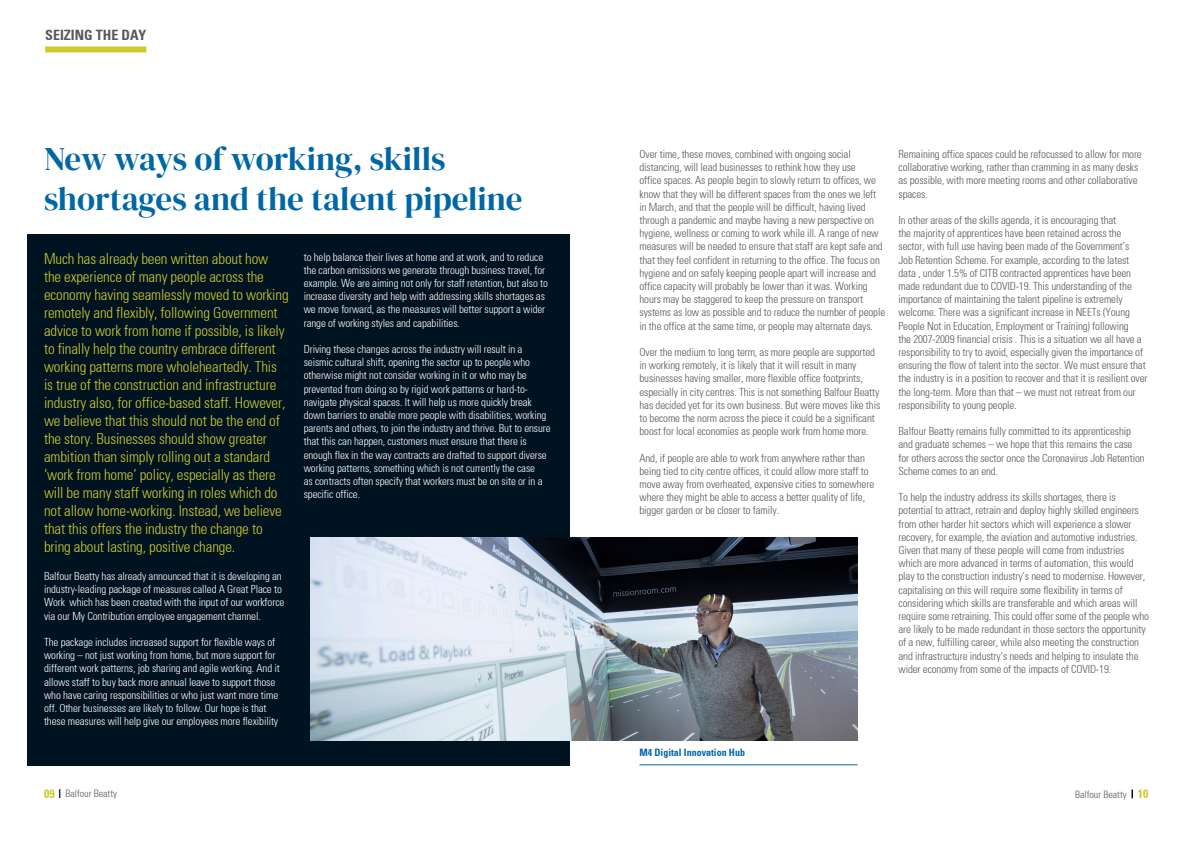
<style>
.page{position:relative;width:1191px;height:842px;background:#fff}
.page>*{position:absolute;margin:0;border:0;box-sizing:border-box;transform-origin:0 0}
.t1{font:33px/39.6px "DM Serif Display";color:#0067a5}
.Body_text{font:300 condensed 15px/18px "Univers";letter-spacing:-.01em;color:#cfc92e}
.t2{font:700 condensed 14px "Univers";color:#57585a}
.t3{font:700 condensed 12px "Univers";color:#cfc92e}
.Body_text-2{font:300 condensed 11px/13.2px "Univers";letter-spacing:-.01em;color:#57585a}
.Body_text-3{font:300 condensed 11px/13.2px "Univers";letter-spacing:-.01em;color:#fff}
.t4{font:300 condensed 10px "Univers";color:#57585a}
.t5{font:700 condensed 10px "Univers";color:#0067a5}
</style>
<div class="page">
<div style="left:27px;top:234px;width:543px;height:531px;background:#001321"></div>
<hr style="left:639px;top:764px;width:218px;height:1px;background:#0067a5">
<img style="left:310px;top:537px;width:547px;height:203px">
<div style="left:45px;top:46px;width:101px;height:6px;background:#cfc92e"></div>
<svg style="left:1131px;top:789px;width:2px;height:9px"></svg>
<p class="t2" style="left:45px;top:26px;width:103px">SEIZING THE DAY</p>
<p class="t1" style="left:44px;top:139px;width:480px">New ways of working, skills shortages and the talent pipeline</p>
<p class="Body_text" style="left:44px;top:250px;width:246px">Much has already been written about how the experience of many people across the economy having seamlessly moved to working remotely and flexibly, following Government advice to work from home if possible, is likely to finally help the country embrace different working patterns more wholeheartedly. This is true of the construction and infrastructure industry also, for office-based staff. However, we believe that this should not be the end of the story. Businesses should show greater ambition than simply rolling out a standard ‘work from home’ policy, especially as there will be many staff working in roles which do not allow home-working. Instead, we believe that this offers the industry the change to bring about lasting, positive change.</p>
<p class="Body_text-3" style="left:44px;top:569px;width:242px">Balfour Beatty has already announced that it is developing an industry-leading package of measures called A Great Place to Work which has been created with the input of our workforce via our My Contribution employee engagement channel.</p>
<p class="Body_text-3" style="left:44px;top:635px;width:237px">The package includes increased support for flexible ways of working – not just working from home, but more support for different work patterns, job sharing and agile working. And it allows staff to buy back more annual leave to support those who have caring responsibilities or who just want more time off. Other businesses are likely to follow. Our hope is that these measures will help give our employees more flexibility</p>
<p class="Body_text-3" style="left:304px;top:250px;width:246px">to help balance their lives at home and at work, and to reduce the carbon emissions we generate through business travel, for example. We are aiming not only for staff retention, but also to increase diversity and help with addressing skills shortages as we move forward, as the measures will better support a wider range of working styles and capabilities.</p>
<p class="Body_text-3" style="left:304px;top:342px;width:248px">Driving these changes across the industry will result in a seismic cultural shift, opening the sector up to people who otherwise might not consider working in it or who may be prevented from doing so by rigid work patterns or hard-to&shy;navigate physical spaces. It will help us more quickly break down barriers to enable more people with disabilities, working parents and others, to join the industry and thrive. But to ensure that this can happen, customers must ensure that there is enough flex in the way contracts are drafted to support diverse working patterns, something which is not currently the case<br>as contracts often specify that workers must be on site or in a specific office.</p>
<p class="Body_text-2" style="left:639px;top:148px;width:247px">Over time, these moves, combined with ongoing social distancing, will lead businesses to rethink how they use<br>office spaces. As people begin to slowly return to offices, we know that they will be different spaces from the ones we left in March, and that the people will be difficult, having lived through a pandemic and maybe having a new perspective on hygiene, wellness or coming to work while ill. A range of new measures will be needed to ensure that staff are kept safe and that they feel confident in returning to the office. The focus on hygiene and on safely keeping people apart will increase and office capacity will probably be lower than it was. Working hours may be staggered to keep the pressure on transport systems as low as possible and to reduce the number of people in the office at the same time, or people may alternate days.</p>
<p class="Body_text-2" style="left:639px;top:346px;width:242px">Over the medium to long term, as more people are supported in working remotely, it is likely that it will result in many businesses having smaller, more flexible office footprints, especially in city centres. This is not something Balfour Beatty has decided yet for its own business. But were moves like this to become the norm across the piece it could be a significant boost for local economies as people work from home more.</p>
<p class="Body_text-2" style="left:639px;top:451px;width:236px">And, if people are able to work from anywhere rather than being tied to city centre offices, it could allow more staff to move away from overheated, expensive cities to somewhere where they might be able to access a better quality of life, bigger garden or be closer to family.</p>
<p class="Body_text-2" style="left:898px;top:148px;width:245px">Remaining office spaces could be refocussed to allow for more collaborative working, rather than cramming in as many desks as possible, with more meeting rooms and other collaborative spaces.</p>
<p class="Body_text-2" style="left:898px;top:214px;width:250px">In other areas of the skills agenda, it is encouraging that<br>the majority of apprentices have been retained across the sector, with full use having been made of the Government’s<br>Job Retention Scheme. For example, according to the latest data , under 1.5% of CITB contracted apprentices have been made redundant due to COVID-19. This understanding of the importance of maintaining the talent pipeline is extremely welcome. There was a significant increase in NEETs (Young People Not in Education, Employment or Training) following<br>the 2007-2009 financial crisis . This is a situation we all have a responsibility to try to avoid, especially given the importance of ensuring the flow of talent into the sector. We must ensure that the industry is in a position to recover and that it is resilient over the long-term. More than that – we must not retreat from our responsibility to young people.</p>
<p class="Body_text-2" style="left:898px;top:425px;width:248px">Balfour Beatty remains fully committed to its apprenticeship and graduate schemes – we hope that this remains the case for others across the sector once the Coronavirus Job Retention Scheme comes to an end.</p>
<p class="Body_text-2" style="left:898px;top:491px;width:252px">To help the industry address its skills shortages, there is potential to attract, retrain and deploy highly skilled engineers from other harder hit sectors which will experience a slower recovery, for example, the aviation and automotive industries.<br>Given that many of these people will come from industries which are more advanced in terms of automation, this would play to the construction industry’s need to modernise. However, capitalising on this will require some flexibility in terms of considering which skills are transferable and which areas will require some retraining. This could offer some of the people who are likely to be made redundant in those sectors the opportunity of a new, fulfilling career, while also meeting the construction and infrastructure industry’s needs and helping to insulate the wider economy from some of the impacts of COVID-19.</p>
<p class="t5" style="left:639px;top:746px;width:107px">M4 Digital Innovation Hub</p>
<p class="t3" style="left:44px;top:786px;width:12px">09</p>
<p class="t4" style="left:65px;top:788px;width:53px">Balfour Beatty</p>
<p class="t4" style="left:1075px;top:788px;width:53px">Balfour Beatty</p>
<p class="t3" style="left:1137px;top:787px;width:12px">10</p>
</div>
